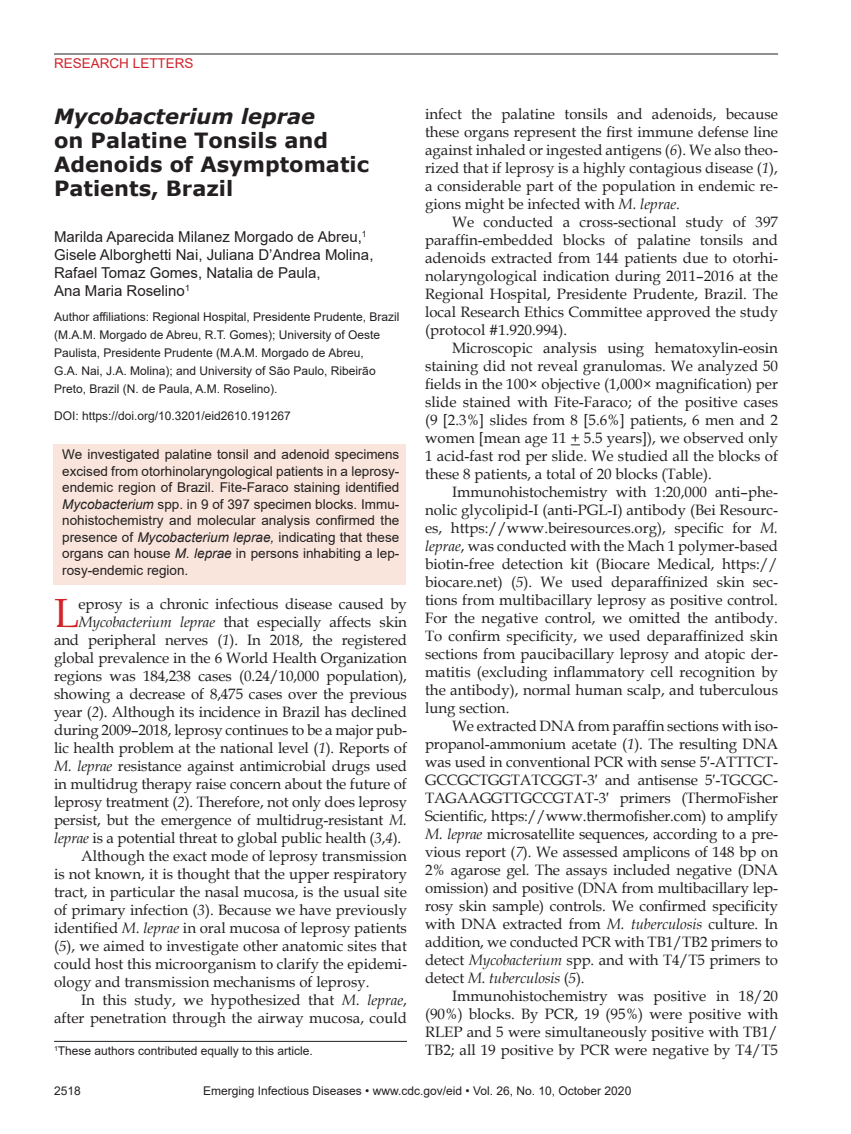
<style>
.page{position:relative;width:851px;height:1134px;background:#fff}
.page>*{position:absolute;margin:0;border:0;box-sizing:border-box;transform-origin:0 0}
.Drop_Cap{font:40.8px "Book Antiqua";color:#d1232a}
.Article_Title{font:700 21px/24px "Verdana";color:#231f20}
.Body_Text{font:15px/18px "Book Antiqua";color:#231f20;text-align:justify}
.Drop_Cap-2{font:15px "Book Antiqua";letter-spacing:-.01em;color:#231f20}
.Authors{font:15px/18px "Arial";color:#231f20}
.Abstract{font:13.5px/16.5px "Arial";color:#231f20;text-align:justify}
.t1{font:13.5px "Arial";color:#d1232a}
.Affiliations{font:12px/18px "Arial";color:#231f20}
.Footnote{font:12px "Arial";color:#231f20}
.DOI{font:12px "Arial";color:#231f20}
.s1{font-style:italic}
</style>
<div class="page">
<hr style="left:54px;top:54px;width:724px;height:1px;background:#231f20">
<div style="left:53px;top:444px;width:352px;height:141px;background:#f9e5dc"></div>
<hr style="left:54px;top:1041px;width:353px;height:1px;background:#231f20">
<p class="t1" style="left:54px;top:54px;width:141px">RESEARCH LETTERS</p>
<p class="Article_Title" style="left:54px;top:104px;width:316px"><span class="s1">Mycobacterium leprae<br></span>on Palatine Tonsils and<br>Adenoids of Asymptomatic<br>Patients, Brazil</p>
<p class="Authors" style="left:54px;top:228px;width:321px">Marilda Aparecida Milanez Morgado de Abreu,<sup>1<br></sup>Gisele Alborghetti Nai, Juliana D’Andrea Molina, Rafael Tomaz Gomes, Natalia de Paula,<br>Ana Maria Roselino<sup>1</sup></p>
<p class="Affiliations" style="left:54px;top:308px;width:347px">Author affiliations: Regional Hospital, Presidente Prudente, Brazil (M.A.M. Morgado de Abreu, R.T. Gomes); University of Oeste Paulista, Presidente Prudente (M.A.M. Morgado de Abreu,<br>G.A. Nai, J.A. Molina); and University of São Paulo, Ribeirão Preto, Brazil (N. de Paula, A.M. Roselino).</p>
<p class="DOI" style="left:54px;top:408px;width:238px">DOI: https://doi.org/10.3201/eid2610.191267</p>
<p class="Abstract" style="left:62px;top:446px;width:338px">We investigated palatine tonsil and adenoid specimens excised from otorhinolaryngological patients in a leprosy&shy;endemic region of Brazil. Fite-Faraco staining identified <span class="s1">Mycobacterium</span> spp. in 9 of 397 specimen blocks. Immu&shy;nohistochemistry and molecular analysis confirmed the presence of <span class="s1">Mycobacterium leprae,</span> indicating that these organs can house <span class="s1">M. leprae</span> in persons inhabiting a lep&shy;rosy-endemic region.</p>
<p class="Drop_Cap" style="left:54px;top:585px;width:26px">L</p>
<p class="Drop_Cap-2" style="left:79px;top:594px;width:330px">eprosy is a chronic infectious disease caused by</p>
<p class="Drop_Cap-2" style="left:79px;top:612px;width:330px"><span class="s1">Mycobacterium leprae</span> that especially affects skin</p>
<p class="Drop_Cap-2" style="left:54px;top:630px;width:354px">and peripheral nerves (<span class="s1">1</span>). In 2018, the registered</p>
<p class="Drop_Cap-2" style="left:54px;top:648px;width:354px">global prevalence in the 6 World Health Organization</p>
<p class="Drop_Cap-2" style="left:54px;top:666px;width:354px">regions was 184,238 cases (0.24/10,000 population),</p>
<p class="Drop_Cap-2" style="left:54px;top:684px;width:354px">showing a decrease of 8,475 cases over the previous</p>
<p class="Drop_Cap-2" style="left:54px;top:702px;width:354px">year (<span class="s1">2</span>). Although its incidence in Brazil has declined</p>
<p class="Drop_Cap-2" style="left:54px;top:720px;width:354px">during 2009–2018, leprosy continues to be a major pub-</p>
<p class="Drop_Cap-2" style="left:54px;top:738px;width:354px">lic health problem at the national level (<span class="s1">1</span>). Reports of</p>
<p class="Drop_Cap-2" style="left:54px;top:756px;width:354px"><span class="s1">M. leprae</span> resistance against antimicrobial drugs used</p>
<p class="Drop_Cap-2" style="left:54px;top:774px;width:354px">in multidrug therapy raise concern about the future of</p>
<p class="Drop_Cap-2" style="left:54px;top:792px;width:354px">leprosy treatment (<span class="s1">2</span>). Therefore, not only does leprosy</p>
<p class="Drop_Cap-2" style="left:54px;top:810px;width:354px">persist, but the emergence of multidrug-resistant <span class="s1">M.</span></p>
<p class="Drop_Cap-2" style="left:54px;top:828px;width:349px"><span class="s1">leprae</span> is a potential threat to global public health (<span class="s1">3</span>,<span class="s1">4</span>).</p>
<p class="Body_Text" style="left:54px;top:847px;width:354px;text-indent:27px">Although the exact mode of leprosy transmission is not known, it is thought that the upper respiratory tract, in particular the nasal mucosa, is the usual site of primary infection (<span class="s1">3</span>). Because we have previously identified <span class="s1">M. leprae</span> in oral mucosa of leprosy patients (<span class="s1">5</span>), we aimed to investigate other anatomic sites that could host this microorganism to clarify the epidemi&shy;ology and transmission mechanisms of leprosy.</p>
<p class="Body_Text" style="left:54px;top:991px;width:354px;text-align:right">In this study, we hypothesized that <span class="s1">M. leprae</span>, after penetration through the airway mucosa, could</p>
<p class="Footnote" style="left:54px;top:1043px;width:260px"><sup>1</sup>These authors contributed equally to this article.</p>
<p class="Body_Text" style="left:425px;top:104px;width:354px">infect the palatine tonsils and adenoids, because these organs represent the first immune defense line against inhaled or ingested antigens (<span class="s1">6</span>). We also theo&shy;rized that if leprosy is a highly contagious disease (<span class="s1">1</span>), a considerable part of the population in endemic re&shy;gions might be infected with <span class="s1">M. leprae</span>.</p>
<p class="Body_Text" style="left:425px;top:212px;width:354px;text-indent:27px">We conducted a cross-sectional study of 397 paraffin-embedded blocks of palatine tonsils and adenoids extracted from 144 patients due to otorhi&shy;nolaryngological indication during 2011–2016 at the Regional Hospital, Presidente Prudente, Brazil. The local Research Ethics Committee approved the study (protocol #1.920.994).</p>
<p class="Body_Text" style="left:425px;top:338px;width:354px;text-indent:27px">Microscopic analysis using hematoxylin-eosin staining did not reveal granulomas. We analyzed 50 fields in the 100× objective (1,000× magnification) per slide stained with Fite-Faraco; of the positive cases (9 [2.3%] slides from 8 [5.6%] patients, 6 men and 2 women [mean age 11 + 5.5 years]), we observed only 1 acid-fast rod per slide. We studied all the blocks of these 8 patients, a total of 20 blocks (Table).</p>
<p class="Body_Text" style="left:425px;top:482px;width:354px;text-indent:27px">Immunohistochemistry with 1:20,000 anti–phe&shy;nolic glycolipid-I (anti-PGL-I) antibody (Bei Resourc&shy;es, https://www.beiresources.org), specific for <span class="s1">M. leprae</span>, was conducted with the Mach 1 polymer-based biotin-free detection kit (Biocare Medical, https:// biocare.net) (<span class="s1">5</span>). We used deparaffinized skin sec&shy;tions from multibacillary leprosy as positive control.<br>For the negative control, we omitted the antibody.<br>To confirm specificity, we used deparaffinized skin sections from paucibacillary leprosy and atopic der&shy;matitis (excluding inflammatory cell recognition by the antibody), normal human scalp, and tuberculous lung section.</p>
<p class="Body_Text" style="left:425px;top:716px;width:354px;text-indent:27px">We extracted DNA from paraffin sections with iso&shy;propanol-ammonium acetate (<span class="s1">1</span>). The resulting DNA was used in conventional PCR with sense 5′-ATTTCT-GCCGCTGGTATCGGT-3′ and antisense 5′-TGCGC-TAGAAGGTTGCCGTAT-3′ primers (ThermoFisher Scientific, https://www.thermofisher.com) to amplify <span class="s1">M. leprae</span> microsatellite sequences, according to a pre&shy;vious report (<span class="s1">7</span>). We assessed amplicons of 148 bp on 2% agarose gel. The assays included negative (DNA omission) and positive (DNA from multibacillary lep&shy;rosy skin sample) controls. We confirmed specificity with DNA extracted from <span class="s1">M. tuberculosis</span> culture. In addition, we conducted PCR with TB1/TB2 primers to detect <span class="s1">Mycobacterium</span> spp. and with T4/T5 primers to detect <span class="s1">M. tuberculosis</span> (<span class="s1">5</span>).</p>
<p class="Body_Text" style="left:425px;top:986px;width:354px;text-indent:27px">Immunohistochemistry was positive in 18/20 (90%) blocks. By PCR, 19 (95%) were positive with RLEP and 5 were simultaneously positive with TB1/ TB2; all 19 positive by PCR were negative by T4/T5</p>
<p class="Affiliations" style="left:54px;top:1082px;width:28px">2518</p>
<p class="Affiliations" style="left:203px;top:1082px;width:429px">Emerging Infectious Diseases • www.cdc.gov/eid • Vol. 26, No. 10, October 2020</p>
</div>
